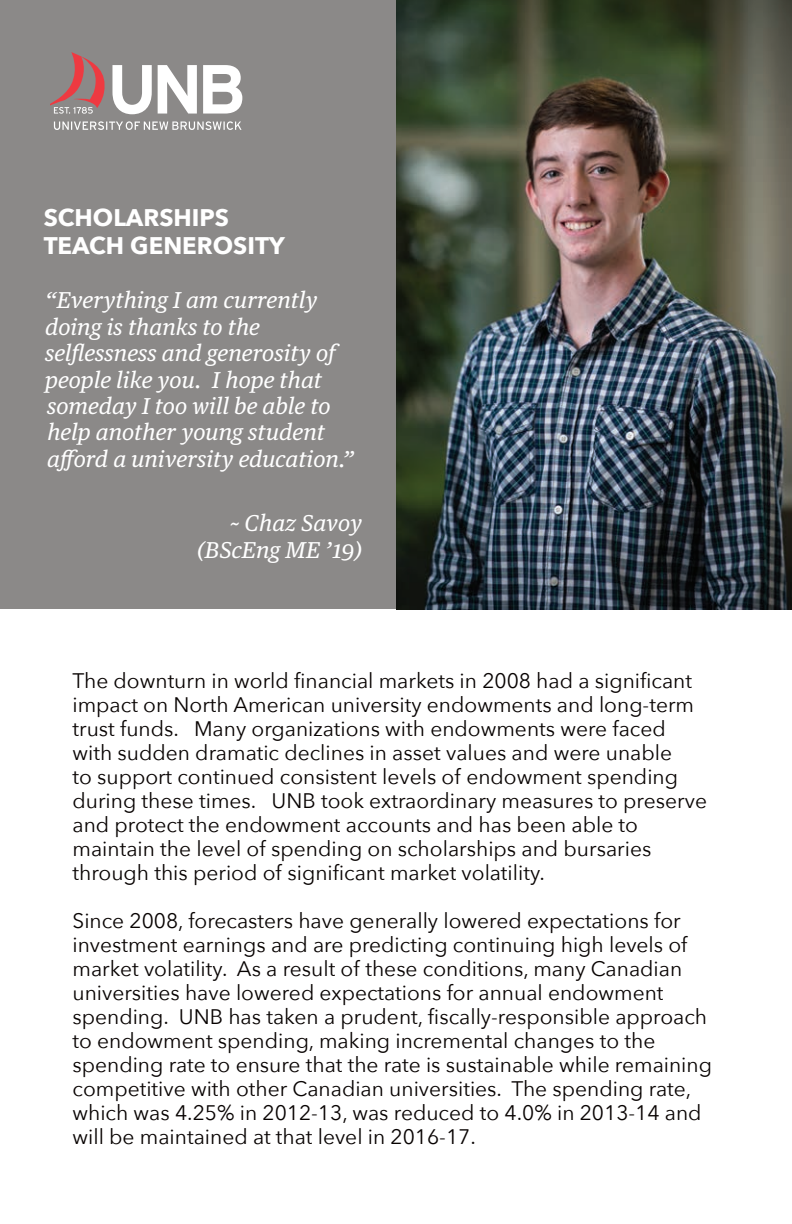
<style>
.page{position:relative;width:792px;height:1224px;background:#fff}
.page>*{position:absolute;margin:0;border:0;box-sizing:border-box;transform-origin:0 0}
.t1{font:700 24px/28.8px "Avenir Next";color:#fff}
.t2{font:italic 22px/26.4px "Guardian Text Egyp";color:#fff}
.t3{font:21px/24px "Avenir Next";color:#080302}
</style>
<div class="page">
<img style="left:396px;top:0;width:396px;height:609px">
<div style="left:0;top:0;width:396px;height:609px;background:#8b8988"></div>
<svg style="left:54px;top:121px;width:188px;height:9px"></svg>
<svg style="left:50px;top:52px;width:192px;height:62px"></svg>
<p class="t1" style="left:44px;top:202px;width:243px">SCHOLARSHIPS<br>TEACH GENEROSITY</p>
<p class="t2" style="left:45px;top:285px;width:311px">“Everything I am currently doing is thanks to the selflessness and generosity of people like you. I hope that someday I too will be able to help another young student afford a university education.”</p>
<p class="t2" style="left:197px;top:508px;width:166px;text-align:right">~ Chaz Savoy (BScEng ME ’19)</p>
<p class="t3" style="left:72px;top:668px;width:636px">The downturn in world financial markets in 2008 had a significant impact on North American university endowments and long-term trust funds. Many organizations with endowments were faced with sudden dramatic declines in asset values and were unable<br>to support continued consistent levels of endowment spending during these times. UNB took extraordinary measures to preserve and protect the endowment accounts and has been able to maintain the level of spending on scholarships and bursaries through this period of significant market volatility.</p>
<p class="t3" style="left:72px;top:908px;width:641px">Since 2008, forecasters have generally lowered expectations for investment earnings and are predicting continuing high levels of market volatility. As a result of these conditions, many Canadian universities have lowered expectations for annual endowment spending. UNB has taken a prudent, fiscally-responsible approach to endowment spending, making incremental changes to the spending rate to ensure that the rate is sustainable while remaining competitive with other Canadian universities. The spending rate, which was 4.25% in 2012-13, was reduced to 4.0% in 2013-14 and will be maintained at that level in 2016-17.</p>
</div>
